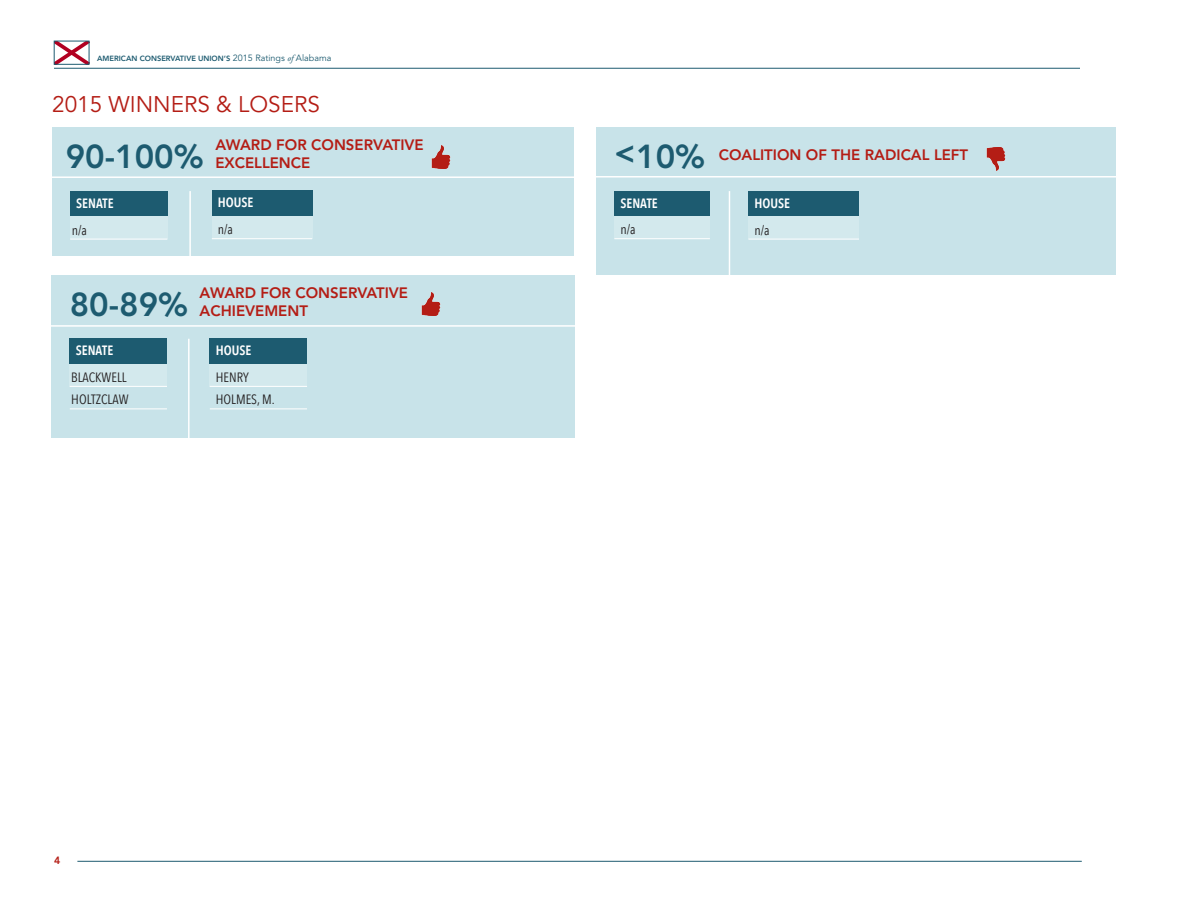
<style>
.page{position:relative;width:1188px;height:918px;background:#fff}
.page>*{position:absolute;margin:0;border:0;box-sizing:border-box;transform-origin:0 0}
.t1{font:800 33px "Avenir";color:#1d5b70}
.bigredhead{font:22.5px "Avenir";color:#b41d15}
.t2{font:800 15px/18px "Avenir";color:#b41d15}
.tabletext{font:13.5px "Avenir Next Condensed";color:#231f20}
.tabletext-2{font:600 13.5px "Avenir Next Condensed";color:#fff}
.t3{font:800 10.5px "Avenir";color:#b41d15}
.t4{font:800 7.5px "Avenir";color:#1d5b70}
.s1{font-weight:400;font-size:9px}
.s2{font-family:"Adobe Garamond Pro";font-weight:400;font-style:italic;font-size:9px}
</style>
<div class="page">
<hr style="left:77px;top:861px;width:1005px;height:1px;background:#1d5b70">
<hr style="left:54px;top:68px;width:1026px;height:1px;background:#1d5b70">
<svg style="left:56px;top:43px;width:31px;height:19px"></svg>
<div style="left:52px;top:127px;width:522px;height:129px;background:#c8e3e9"></div>
<div style="left:70px;top:191px;width:97px;height:26px;background:#1d5b70"></div>
<div style="left:70px;top:217px;width:97px;height:22px;background:#d3e9ed"></div>
<hr style="left:70px;top:239px;width:97px;height:1px;background:#fff">
<hr style="left:43px;top:176px;width:537px;height:2px;background:#fff">
<img style="left:431px;top:145px;width:20px;height:24px">
<div style="left:212px;top:191px;width:100px;height:25px;background:#1d5b70"></div>
<div style="left:212px;top:216px;width:100px;height:23px;background:#d3e9ed"></div>
<hr style="left:212px;top:238px;width:100px;height:1px;background:#fff">
<hr style="left:189px;top:191px;width:2px;height:91px;background:#fff">
<div style="left:596px;top:127px;width:520px;height:147px;background:#c8e3e9"></div>
<div style="left:614px;top:191px;width:96px;height:26px;background:#1d5b70"></div>
<div style="left:614px;top:217px;width:96px;height:22px;background:#d3e9ed"></div>
<hr style="left:614px;top:238px;width:96px;height:1px;background:#fff">
<hr style="left:729px;top:191px;width:1px;height:397px;background:#fff">
<hr style="left:594px;top:176px;width:583px;height:2px;background:#fff">
<img style="left:986px;top:147px;width:20px;height:23px">
<div style="left:748px;top:191px;width:111px;height:26px;background:#1d5b70"></div>
<div style="left:748px;top:217px;width:111px;height:22px;background:#d3e9ed"></div>
<hr style="left:748px;top:239px;width:111px;height:1px;background:#fff">
<div style="left:52px;top:275px;width:523px;height:162px;background:#c8e3e9"></div>
<div style="left:70px;top:338px;width:97px;height:26px;background:#1d5b70"></div>
<div style="left:70px;top:364px;width:97px;height:22px;background:#d3e9ed"></div>
<hr style="left:70px;top:386px;width:97px;height:1px;background:#fff">
<hr style="left:70px;top:409px;width:97px;height:1px;background:#fff">
<div style="left:210px;top:338px;width:97px;height:26px;background:#1d5b70"></div>
<div style="left:210px;top:364px;width:97px;height:22px;background:#d3e9ed"></div>
<hr style="left:210px;top:386px;width:97px;height:1px;background:#fff">
<hr style="left:210px;top:409px;width:97px;height:1px;background:#fff">
<hr style="left:188px;top:339px;width:2px;height:128px;background:#fff">
<img style="left:421px;top:292px;width:20px;height:24px">
<hr style="left:35px;top:325px;width:545px;height:2px;background:#fff">
<p class="t4" style="left:97px;top:54px;width:236px">AMERICAN CONSERVATIVE UNION’S <span class="s1">2015 Ratings</span> <span class="s2">of</span> <span class="s1">Alabama</span></p>
<p class="bigredhead" style="left:52px;top:91px;width:269px">2015 WINNERS &amp; LOSERS</p>
<p class="t1" style="left:66px;top:137px;width:140px">90-100%</p>
<p class="t2" style="left:215px;top:136px;width:210px">AWARD FOR CONSERVATIVE<br>EXCELLENCE</p>
<p class="tabletext-2" style="left:218px;top:191px;width:37px">HOUSE</p>
<p class="tabletext" style="left:218px;top:218px;width:17px">n/a</p>
<p class="tabletext-2" style="left:76px;top:191px;width:39px">SENATE</p>
<p class="tabletext" style="left:72px;top:218px;width:17px">n/a</p>
<p class="t1" style="left:70px;top:285px;width:120px">80-89%</p>
<p class="t2" style="left:200px;top:283px;width:210px">AWARD FOR CONSERVATIVE<br>ACHIEVEMENT</p>
<p class="tabletext-2" style="left:76px;top:338px;width:39px">SENATE</p>
<p class="tabletext" style="left:71px;top:366px;width:57px">BLACKWELL</p>
<p class="tabletext" style="left:71px;top:388px;width:59px">HOLTZCLAW</p>
<p class="tabletext-2" style="left:216px;top:338px;width:37px">HOUSE</p>
<p class="tabletext" style="left:216px;top:366px;width:35px">HENRY</p>
<p class="tabletext" style="left:216px;top:388px;width:60px">HOLMES, M.</p>
<p class="t3" style="left:54px;top:854px;width:8px">4</p>
<p class="t1" style="left:636px;top:137px;width:71px">10%</p>
<p class="t2" style="left:719px;top:146px;width:251px">COALITION OF THE RADICAL LEFT</p>
<p class="tabletext-2" style="left:754px;top:191px;width:37px">HOUSE</p>
<p class="tabletext" style="left:754px;top:218px;width:17px">n/a</p>
<p class="t1" style="left:614px;top:133px;width:23px">&lt;</p>
<p class="tabletext-2" style="left:620px;top:191px;width:39px">SENATE</p>
<p class="tabletext" style="left:620px;top:218px;width:17px">n/a</p>
</div>
